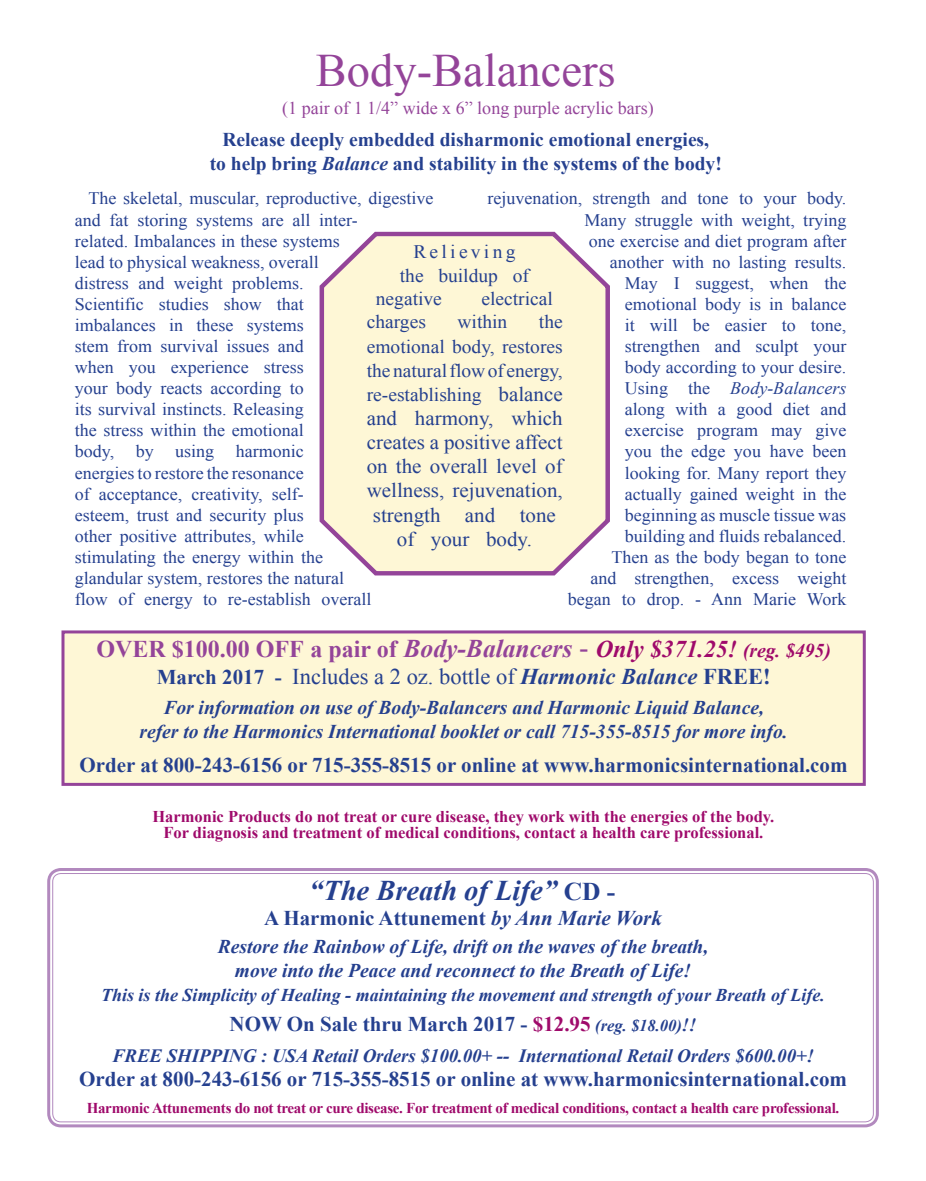
<style>
.page{position:relative;width:926px;height:1181px;background:#fff}
.page>*{position:absolute;margin:0;border:0;box-sizing:border-box;transform-origin:0 0}
.Body_Text{font:46.5px "Times New Roman";color:#944499}
.t1{font:italic 700 28.5px "Times New Roman";color:#25408f}
.Body_Text-2{font:700 24px "Times New Roman";color:#944499}
.Body_Text-3{font:22.5px "Times New Roman";color:#25408f}
.Body_Text-4{font:700 21px "Times New Roman";color:#25408f}
.Body_Text-5{font:20.55px/24.2px "Times New Roman";color:#25408f;text-align:center}
.Body_Text-6{font:italic 700 19.5px "Times New Roman";color:#25408f}
.Body_Text-7{font:700 19.5px "Times New Roman";color:#25408f}
.Body_Text-8{font:19.05px/24.2px "Times New Roman";color:#25408f;text-align:justify}
.Body_Text-9{font:19.05px "Times New Roman";letter-spacing:.17em;color:#25408f}
.t2{font:italic 700 18.75px "Times New Roman";color:#25408f}
.t3{font:italic 700 18px "Times New Roman";color:#25408f}
.Body_Text-10{font:18px "Times New Roman";color:#944499}
.Body_Text-11{font:17.55px/21px "Times New Roman";color:#25408f}
.t4{font:700 16.5px "Times New Roman";color:#9f0a6b}
.t5{font:700 15px "Times New Roman";letter-spacing:-.02em;color:#9f0a6b}
.s1{font-style:italic}
.s2{font-size:20.55px}
.s3{font-style:italic;font-size:25.5px}
.s4{font-weight:400;font-size:28.5px}
.s5{font-style:italic;color:#9f0a6b}
.s6{font-style:italic;font-size:19.5px;color:#9f0a6b}
.s7{font-weight:700;font-size:21px}
.s8{font-weight:700;font-style:italic}
.s9{font-weight:700}
.s10{font-style:normal;font-size:25.5px}
.s11{color:#9f0a6b}
.s12{font-style:italic;font-size:16.5px}
.s13{font-style:italic;font-size:18.75px}
</style>
<div class="page">
<svg style="left:319px;top:231px;width:291px;height:345px;background:#f8eed5"></svg>
<div style="left:63px;top:632px;width:801px;height:152px;background:#fef7d6"></div>
<div style="left:61px;top:630px;width:804px;height:156px;border:3px solid #944499"></div>
<svg style="left:47px;top:868px;width:832px;height:257px"></svg>
<svg style="left:52px;top:872px;width:822px;height:249px"></svg>
<p class="Body_Text" style="left:316px;top:37px;width:301px">Body-Balancers</p>
<p class="Body_Text-10" style="left:282px;top:95px;width:373px">(1 pair of 1 1/4” wide x 6” long purple acrylic bars)</p>
<p class="Body_Text-7" style="left:222px;top:126px;width:488px">Release deeply embedded disharmonic emotional energies,</p>
<p class="Body_Text-7" style="left:210px;top:149px;width:513px">to help bring <span class="s1">Balance</span> and stability in the systems of the body!</p>
<p class="Body_Text-11" style="left:75px;top:187px;width:360px;text-indent:14px">The skeletal, muscular, reproductive, digestive and fat storing systems are all inter-<br>related. Imbalances in these systems<br>lead to physical weakness, overall<br>distress and weight problems.<br>Scientific studies show that<br>imbalances in these systems<br>stem from survival issues and<br>when you experience stress<br>your body reacts according to<br>its survival instincts. Releasing<br>the stress within the emotional<br>body, by using harmonic<br>energies to restore the resonance<br>of acceptance, creativity, self-<br>esteem, trust and security plus<br>other positive attributes, while<br>stimulating the energy within the<br>glandular system, restores the natural<br>flow of energy to re-establish overall</p>
<p class="Body_Text-11" style="left:487px;top:187px;width:360px">rejuvenation, strength and tone to your body.</p>
<p class="Body_Text-11" style="left:568px;top:209px;width:280px;text-align:right">Many struggle with weight, trying one exercise and diet program after another with no lasting results.<br>May I suggest, when the emotional body is in balance<br>it will be easier to tone, strengthen and sculpt your<br>body according to your desire.<br>Using the <span class="s1">Body-Balancers<br></span>along with a good diet and exercise program may give<br>you the edge you have been looking for. Many report they actually gained weight in the beginning as muscle tissue was building and fluids rebalanced.<br>Then as the body began to tone<br>and strengthen, excess weight began to drop. - Ann Marie Work</p>
<p class="Body_Text-9" style="left:413px;top:238px;width:104px">Relieving</p>
<p class="Body_Text-8" style="left:400px;top:262px;width:130px">the buildup of</p>
<p class="Body_Text-8" style="left:376px;top:286px;width:68px">negative</p>
<p class="Body_Text-8" style="left:481px;top:286px;width:73px">electrical</p>
<p class="Body_Text-8" style="left:367px;top:309px;width:61px">charges</p>
<p class="Body_Text-8" style="left:457px;top:309px;width:51px">within</p>
<p class="Body_Text-8" style="left:367px;top:309px;width:197px;text-indent:172px">the emotional body, restores the natural flow of energy, re-establishing <span class="s2">balance</span></p>
<p class="Body_Text-5" style="left:367px;top:405px;width:197px">and harmony, which creates a positive affect on the overall level of wellness, rejuvenation, strength and tone of your body.</p>
<p class="Body_Text-2" style="left:96px;top:632px;width:736px">OVER $100.00 OFF a pair of <span class="s3">Body-Balancers</span> <span class="s4">-</span> <span class="s5">Only $371.25!</span> <span class="s6">(reg. $495)</span></p>
<p class="Body_Text-3" style="left:157px;top:660px;width:615px"><span class="s7">March 2017 -</span> Includes a 2 oz. bottle of <span class="s8">Harmonic Balance</span> <span class="s9">FREE!</span></p>
<p class="Body_Text-6" style="left:163px;top:694px;width:602px">For information on use of Body-Balancers and Harmonic Liquid Balance,</p>
<p class="Body_Text-6" style="left:139px;top:717px;width:649px">refer to the Harmonics International booklet or call 715-355-8515 for more info.</p>
<p class="Body_Text-4" style="left:80px;top:750px;width:769px">Order at 800-243-6156 or 715-355-8515 or online at www.harmonicsinternational.com</p>
<p class="t4" style="left:152px;top:804px;width:623px">Harmonic Products do not treat or cure disease, they work with the energies of the body.</p>
<p class="t4" style="left:163px;top:820px;width:601px">For diagnosis and treatment of medical conditions, contact a health care professional.</p>
<p class="t1" style="left:309px;top:870px;width:308px">“The Breath of Life” <span class="s10">CD -</span></p>
<p class="Body_Text-4" style="left:264px;top:903px;width:399px">A Harmonic Attunement <span class="s1">by Ann Marie Work</span></p>
<p class="Body_Text-6" style="left:218px;top:933px;width:492px">Restore the Rainbow of Life, drift on the waves of the breath,</p>
<p class="Body_Text-6" style="left:235px;top:956px;width:458px">move into the Peace and reconnect to the Breath of Life!</p>
<p class="t3" style="left:101px;top:982px;width:725px">This is the Simplicity of Healing - maintaining the movement and strength of your Breath of Life.</p>
<p class="Body_Text-4" style="left:229px;top:1009px;width:468px">NOW On Sale thru March 2017 - <span class="s11">$12.95</span> <span class="s12">(reg. $18.00)</span><span class="s13">!!</span></p>
<p class="t2" style="left:112px;top:1042px;width:703px">FREE SHIPPING : USA Retail Orders $100.00+ -- International Retail Orders $600.00+!</p>
<p class="Body_Text-4" style="left:79px;top:1064px;width:769px">Order at 800-243-6156 or 715-355-8515 or online at www.harmonicsinternational.com</p>
<p class="t5" style="left:87px;top:1096px;width:754px">Harmonic Attunements do not treat or cure disease. For treatment of medical conditions, contact a health care professional.</p>
</div>
